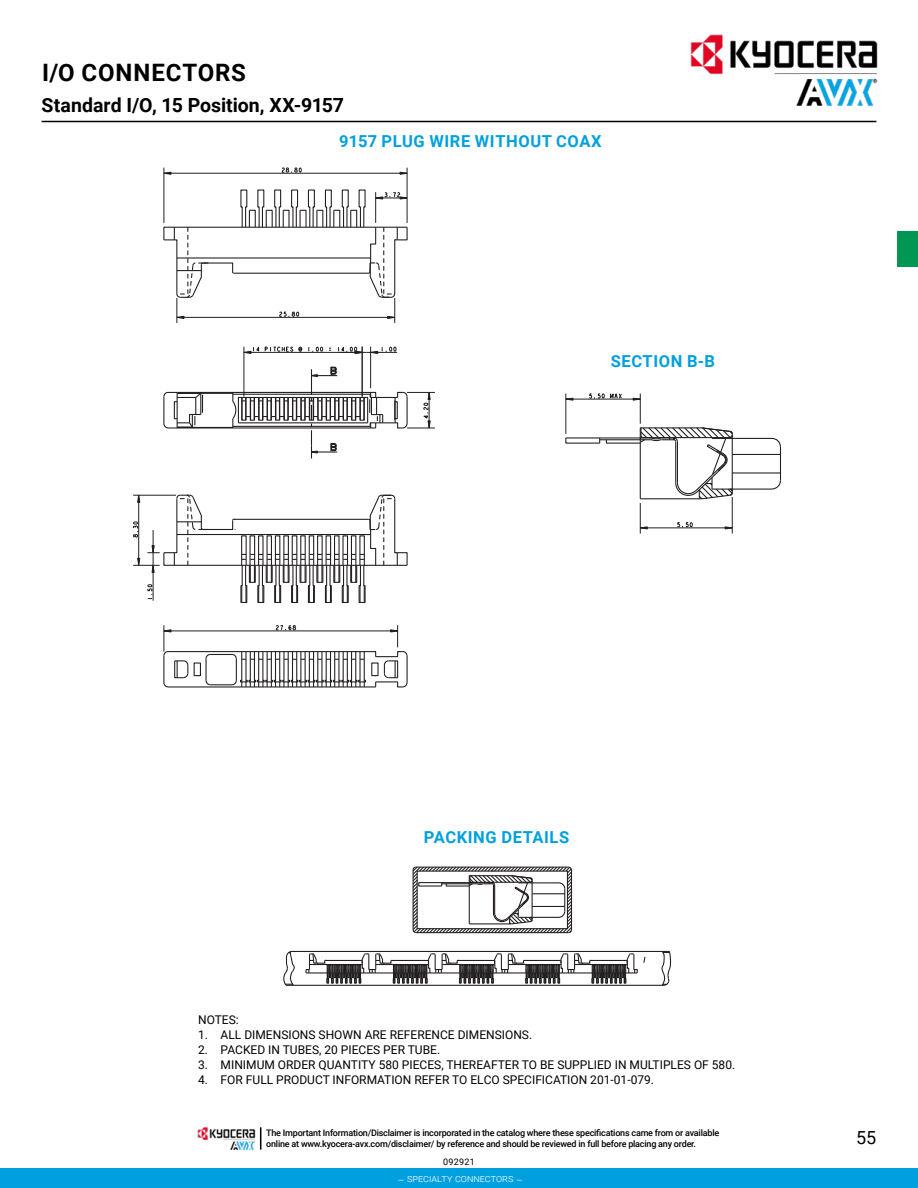
<style>
.page{position:relative;width:918px;height:1188px;background:#fff}
.page>*{position:absolute;margin:0;border:0;box-sizing:border-box;transform-origin:0 0}
.t1{font:700 24px "Roboto";letter-spacing:.035em;color:#000}
.t2{font:700 19.5px "Roboto";color:#000}
.t3{font:18px "Roboto";color:#000}
.t4{font:700 16.5px "Roboto";letter-spacing:.035em;color:#00a0df}
.t5{font:12px "Roboto";color:#000}
.t6{font:300 10.5px "Roboto";color:#fff}
.t7{font:500 9px/10.8px "Roboto";letter-spacing:-.025em;color:#000}
.t8{font:9px "Roboto";letter-spacing:.03em;color:#000}
</style>
<div class="page">
<hr style="left:42px;top:121px;width:834px;height:1px;background:#000">
<img style="left:669px;top:34px;width:209px;height:87px">
<div style="left:0;top:1169px;width:918px;height:19px;background:#00a0df"></div>
<img style="left:198px;top:1127px;width:57px;height:23px">
<svg style="left:260px;top:1127px;width:1px;height:23px"></svg>
<div style="left:897px;top:232px;width:21px;height:35px;background:#009754"></div>
<svg style="left:281px;top:167px;width:21px;height:6px"></svg>
<svg style="left:400px;top:172px;width:7px;height:3px"></svg>
<svg style="left:163px;top:172px;width:9px;height:3px"></svg>
<svg style="left:589px;top:393px;width:33px;height:6px"></svg>
<svg style="left:565px;top:398px;width:8px;height:3px"></svg>
<svg style="left:633px;top:398px;width:7px;height:3px"></svg>
<svg style="left:677px;top:522px;width:16px;height:6px"></svg>
<svg style="left:725px;top:526px;width:7px;height:4px"></svg>
<svg style="left:641px;top:526px;width:7px;height:4px"></svg>
<hr style="left:164px;top:168px;width:1px;height:55px;background:#231f20">
<hr style="left:407px;top:168px;width:1px;height:55px;background:#231f20">
<hr style="left:566px;top:394px;width:1px;height:40px;background:#231f20">
<hr style="left:640px;top:528px;width:92px;height:1px;background:#231f20">
<hr style="left:640px;top:394px;width:1px;height:30px;background:#231f20">
<hr style="left:640px;top:503px;width:1px;height:31px;background:#231f20">
<hr style="left:732px;top:497px;width:1px;height:37px;background:#231f20">
<hr style="left:566px;top:399px;width:74px;height:1px;background:#231f20">
<hr style="left:164px;top:173px;width:243px;height:1px;background:#231f20">
<hr style="left:712px;top:489px;width:60px;height:1px;background:#231f20">
<hr style="left:732px;top:472px;width:48px;height:2px;background:#231f20">
<hr style="left:732px;top:454px;width:48px;height:1px;background:#231f20">
<hr style="left:712px;top:438px;width:60px;height:1px;background:#231f20">
<hr style="left:780px;top:447px;width:1px;height:34px;background:#231f20">
<svg style="left:163px;top:625px;width:245px;height:63px"></svg>
<svg style="left:133px;top:189px;width:302px;height:414px"></svg>
<svg style="left:412px;top:866px;width:161px;height:68px"></svg>
<svg style="left:283px;top:950px;width:389px;height:36px"></svg>
<svg style="left:771px;top:437px;width:10px;height:11px"></svg>
<svg style="left:771px;top:480px;width:10px;height:10px"></svg>
<svg style="left:565px;top:426px;width:169px;height:74px"></svg>
<h1 class="t1" style="left:42px;top:56px;width:206px">I/O CONNECTORS</h1>
<h2 class="t2" style="left:42px;top:92px;width:304px">Standard I/O, 15 Position, XX-9157</h2>
<h3 class="t4" style="left:339px;top:129px;width:264px">9157 PLUG WIRE WITHOUT COAX</h3>
<h3 class="t4" style="left:611px;top:349px;width:106px">SECTION B-B</h3>
<h3 class="t4" style="left:424px;top:825px;width:147px">PACKING DETAILS</h3>
<p class="t5" style="left:198px;top:1011px;width:42px">NOTES:</p>
<p class="t5" style="left:198px;top:1026px;width:336px">1. ALL DIMENSIONS SHOWN ARE REFERENCE DIMENSIONS.</p>
<p class="t5" style="left:198px;top:1041px;width:244px">2. PACKED IN TUBES, 20 PIECES PER TUBE.</p>
<p class="t5" style="left:198px;top:1056px;width:539px">3. MINIMUM ORDER QUANTITY 580 PIECES, THEREAFTER TO BE SUPPLIED IN MULTIPLES OF 580.</p>
<p class="t5" style="left:198px;top:1071px;width:457px">4. FOR FULL PRODUCT INFORMATION REFER TO ELCO SPECIFICATION 201-01-079.</p>
<p class="t7" style="left:266px;top:1127px;width:455px">The Important Information/Disclaimer is incorporated in the catalog where these specifications came from or available online at www.kyocera-avx.com/disclaimer/ by reference and should be reviewed in full before placing any order.</p>
<p class="t8" style="left:443px;top:1155px;width:33px">092921</p>
<p class="t6" style="left:398px;top:1171px;width:127px">– SPECIALTY CONNECTORS –</p>
<h3 class="t3" style="left:856px;top:1125px;width:22px">55</h3>
</div>
